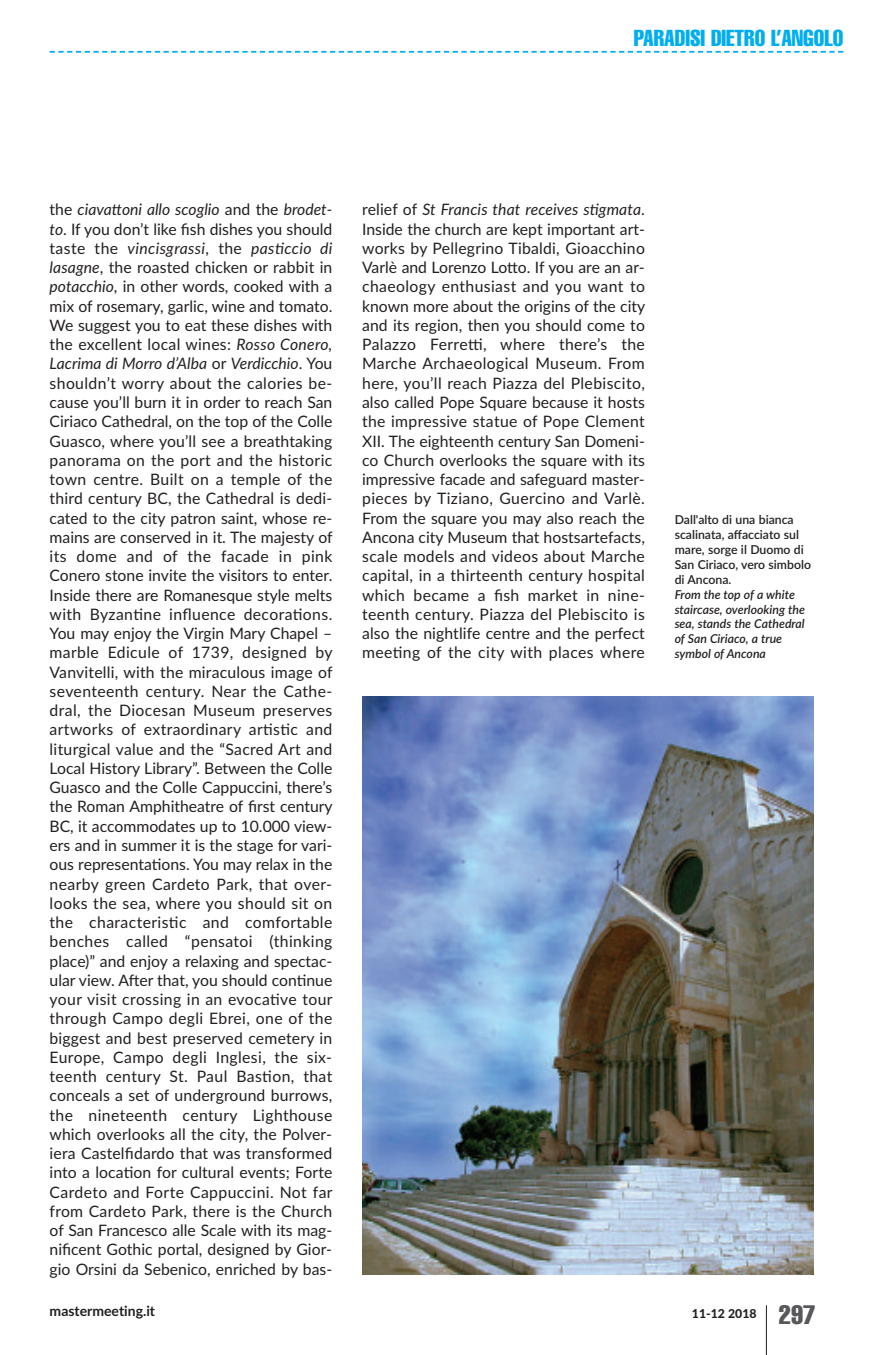
<style>
.page{position:relative;width:893px;height:1355px;background:#fff}
.page>*{position:absolute;margin:0;border:0;box-sizing:border-box;transform-origin:0 0}
.t1{font:extra-condensed 22.75px "Helvetica";color:#00aeef}
.t2{font:15.75px/19.2px "Lato";color:#231f20;text-align:justify}
.t3{font:700 14px "Lato";color:#231f20}
.t4{font:italic 600 12.25px/14.9px "Lato";color:#231f20}
.t5{font:600 12.25px/14.9px "Lato";color:#231f20}
.t6{font:800 12.25px "Lato";color:#231f20}
.s1{font-style:italic}
.s2{font-family:"Helvetica";font-weight:400;font-stretch:extra-condensed;font-size:26.25px;color:#57585a}
</style>
<div class="page">
<hr style="left:766px;top:1305px;width:1px;height:49px;background:#231f20">
<svg style="left:50px;top:51px;width:793px;height:2px"></svg>
<img style="left:362px;top:696px;width:452px;height:578px">
<h1 class="t1" style="left:634px;top:30px;width:211px">PARADISI DIETRO L’ANGOLO</h1>
<p class="t2" style="left:50px;top:200px;width:285px">the <span class="s1">ciavattoni allo scoglio</span> and the <span class="s1">brodet&shy;to</span>. If you don’t like fish dishes you should taste the <span class="s1">vincisgrassi</span>, the <span class="s1">pasticcio di lasagne</span>, the roasted chicken or rabbit in <span class="s1">potacchio</span>, in other words, cooked with a mix of rosemary, garlic, wine and tomato.<br>We suggest you to eat these dishes with the excellent local wines: <span class="s1">Rosso Conero, Lacrima di Morro d’Alba</span> or <span class="s1">Verdicchio</span>. You shouldn’t worry about the calories be&shy;cause you’ll burn it in order to reach San Ciriaco Cathedral, on the top of the Colle Guasco, where you’ll see a breathtaking panorama on the port and the historic town centre. Built on a temple of the third century BC, the Cathedral is dedi&shy;cated to the city patron saint, whose re&shy;mains are conserved in it. The majesty of its dome and of the facade in pink Conero stone invite the visitors to enter.<br>Inside there are Romanesque style melts with Byzantine influence decorations.<br>You may enjoy the Virgin Mary Chapel – marble Edicule of 1739, designed by Vanvitelli, with the miraculous image of seventeenth century. Near the Cathe&shy;dral, the Diocesan Museum preserves artworks of extraordinary artistic and liturgical value and the “Sacred Art and Local History Library”. Between the Colle Guasco and the Colle Cappuccini, there’s the Roman Amphitheatre of first century BC, it accommodates up to 10.000 view&shy;ers and in summer it is the stage for vari&shy;ous representations. You may relax in the nearby green Cardeto Park, that over&shy;looks the sea, where you should sit on the characteristic and comfortable benches called “pensatoi (thinking place)” and enjoy a relaxing and spectac&shy;ular view. After that, you should continue your visit crossing in an evocative tour through Campo degli Ebrei, one of the biggest and best preserved cemetery in Europe, Campo degli Inglesi, the six&shy;teenth century St. Paul Bastion, that conceals a set of underground burrows, the nineteenth century Lighthouse which overlooks all the city, the Polver&shy;iera Castelfidardo that was transformed into a location for cultural events; Forte Cardeto and Forte Cappuccini. Not far from Cardeto Park, there is the Church of San Francesco alle Scale with its mag&shy;nificent Gothic portal, designed by Gior&shy;gio Orsini da Sebenico, enriched by bas-</p>
<p class="t2" style="left:362px;top:200px;width:285px">relief of <span class="s1">St Francis that receives stigmata</span>.<br>Inside the church are kept important art&shy;works by Pellegrino Tibaldi, Gioacchino Varlè and Lorenzo Lotto. If you are an ar&shy;chaeology enthusiast and you want to known more about the origins of the city and its region, then you should come to Palazzo Ferretti, where there’s the Marche Archaeological Museum. From here, you’ll reach Piazza del Plebiscito, also called Pope Square because it hosts the impressive statue of Pope Clement XII. The eighteenth century San Domeni&shy;co Church overlooks the square with its impressive facade and safeguard master&shy;pieces by Tiziano, Guercino and Varlè.<br>From the square you may also reach the Ancona city Museum that hostsartefacts, scale models and videos about Marche capital, in a thirteenth century hospital which became a fish market in nine&shy;teenth century. Piazza del Plebiscito is also the nightlife centre and the perfect meeting of the city with places where</p>
<p class="t5" style="left:675px;top:512px;width:138px">Dall'alto di una bianca scalinata, affacciato sul mare, sorge il Duomo di<br>San Ciriaco, vero simbolo di Ancona.</p>
<p class="t4" style="left:675px;top:587px;width:132px">From the top of a white staircase, overlooking the sea, stands the Cathedral of San Ciriaco, a true symbol of Ancona</p>
<p class="t3" style="left:50px;top:1302px;width:107px">mastermeeting.it</p>
<p class="t6" style="left:692px;top:1306px;width:125px">11-12 2018 <span class="s2">297</span></p>
</div>
